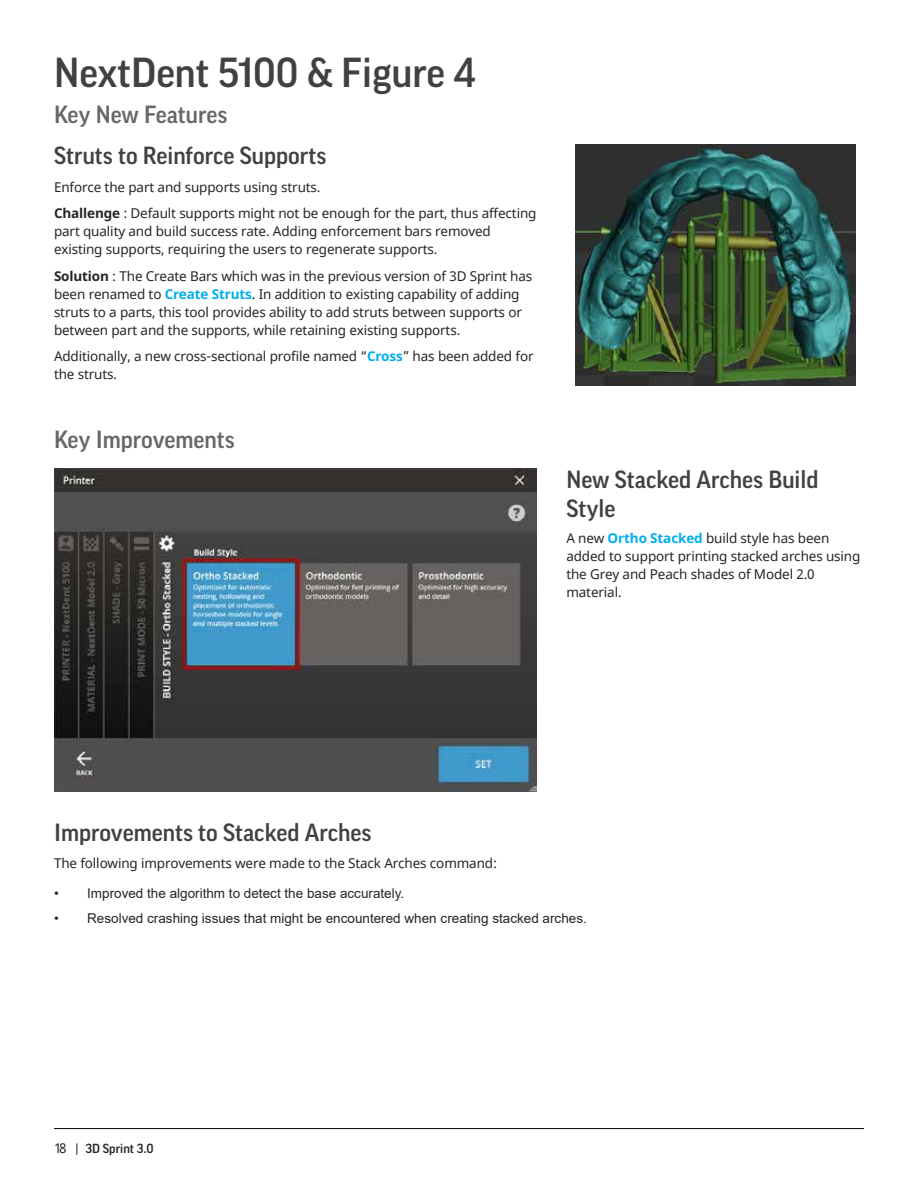
<style>
.page{position:relative;width:918px;height:1188px;background:#fff}
.page>*{position:absolute;margin:0;border:0;box-sizing:border-box;transform-origin:0 0}
.t1{font:500 40.5px "Good Pro";color:#414042}
.t2{font:500 24px/28.8px "Good Pro";color:#414042}
.t3{font:500 24px "Good Pro";color:#666767}
.t4{font:13.5px/18px "Noto Sans";letter-spacing:-.01em;color:#292424}
.t5{font:13.5px "Arial";color:#292424}
.t6{font:500 12.75px "Good Pro";color:#292424}
.s1{font-weight:700}
.s2{font-weight:700;color:#00aeef}
.s3{color:#000}
</style>
<div class="page">
<hr style="left:54px;top:1128px;width:810px;height:1px;background:#000">
<svg style="left:77px;top:1143px;width:1px;height:12px"></svg>
<img style="left:575px;top:144px;width:280px;height:241px">
<img style="left:54px;top:469px;width:483px;height:323px">
<h1 class="t1" style="left:54px;top:50px;width:423px">NextDent 5100 &amp; Figure 4</h1>
<h2 class="t3" style="left:54px;top:101px;width:175px">Key New Features</h2>
<h2 class="t2" style="left:54px;top:141px;width:274px">Struts to Reinforce Supports</h2>
<p class="t4" style="left:54px;top:174px;width:484px;line-height:26.5px">Enforce the part and supports using struts.<br><span class="s1">Challenge</span> : Default supports might not be enough for the part, thus affecting</p>
<p class="t4" style="left:54px;top:223px;width:438px">part quality and build success rate. Adding enforcement bars removed existing supports, requiring the users to regenerate supports.</p>
<p class="t4" style="left:54px;top:267px;width:480px"><span class="s1">Solution</span> : The Create Bars which was in the previous version of 3D Sprint has been renamed to <span class="s2">Create Struts</span><span class="s3">.</span> In addition to existing capability of adding struts to a parts, this tool provides ability to add struts between supports or between part and the supports, while retaining existing supports.</p>
<p class="t4" style="left:54px;top:348px;width:481px">Additionally, a new cross-sectional profile named “<span class="s2">Cross</span>” has been added for the struts.</p>
<h2 class="t3" style="left:54px;top:425px;width:182px">Key Improvements</h2>
<h2 class="t2" style="left:566px;top:465px;width:254px">New Stacked Arches Build<br>Style</h2>
<p class="t4" style="left:566px;top:530px;width:296px">A new <span class="s2">Ortho Stacked</span> build style has been added to support printing stacked arches using the Grey and Peach shades of Model 2.0 material.</p>
<h2 class="t2" style="left:54px;top:818px;width:319px">Improvements to Stacked Arches</h2>
<p class="t4" style="left:54px;top:855px;width:445px">The following improvements were made to the Stack Arches command:</p>
<p class="t5" style="left:54px;top:884px;width:352px">• Improved the algorithm to detect the base accurately.</p>
<p class="t5" style="left:54px;top:909px;width:534px">• Resolved crashing issues that might be encountered when creating stacked arches.</p>
<p class="t4" style="left:54px;top:1140px;width:14px">18</p>
<p class="t6" style="left:86px;top:1142px;width:70px">3D Sprint 3.0</p>
</div>
